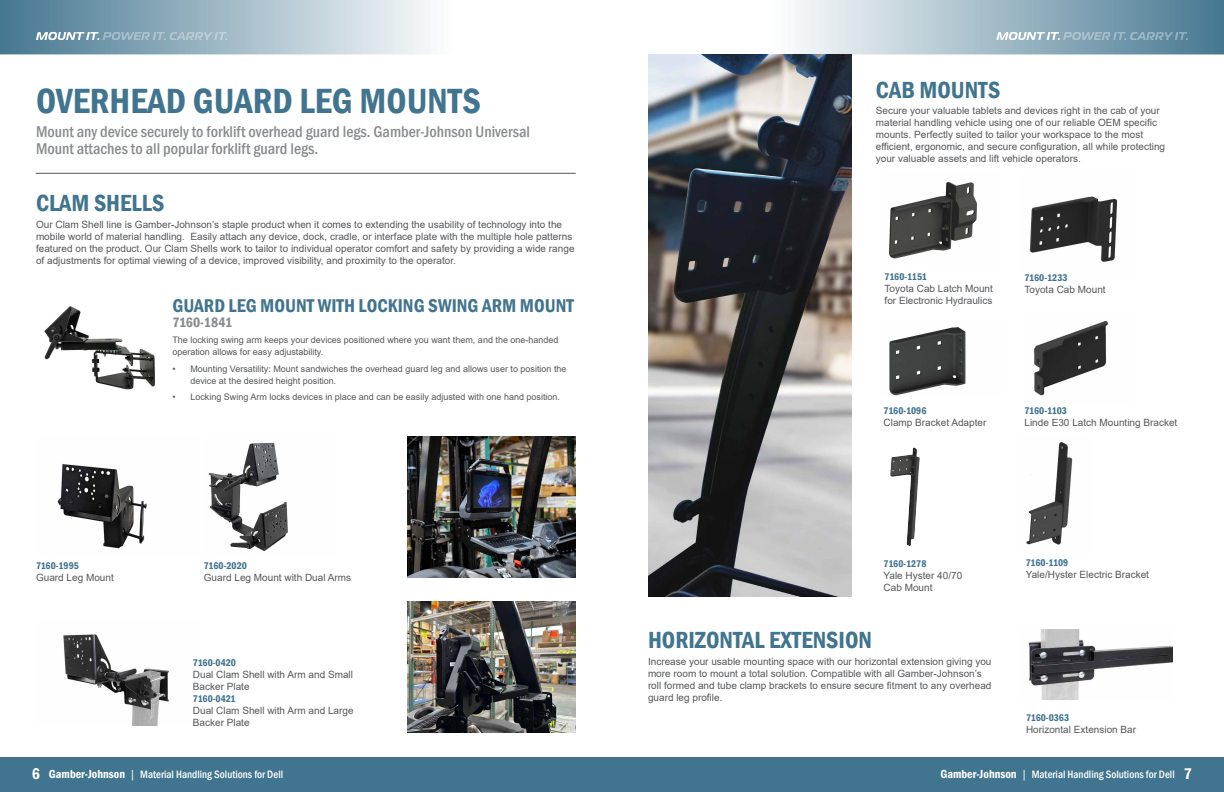
<style>
.page{position:relative;width:1224px;height:792px;background:#fff}
.page>*{position:absolute;margin:0;border:0;box-sizing:border-box;transform-origin:0 0}
.t1{font:600 condensed 36px "Franklin Gothic";color:#41748e}
.t2{font:600 condensed 24px "Franklin Gothic";color:#41748e}
.t3{font:600 condensed 19px "Franklin Gothic";color:#41748e}
.t4{font:500 condensed 16px/17px "Franklin Gothic";color:#898c8e}
.t5{font:600 condensed 14px "Franklin Gothic";letter-spacing:-.01em;color:#898c8e}
.t6{font:500 condensed 11px "Franklin Gothic";color:#fff}
.t7{font:10px/12px "Arial";color:#55575a}
.t8{font:600 condensed 10px "Franklin Gothic";letter-spacing:-.005em;color:#41748e}
.t9{font:600 condensed 10px "Franklin Gothic";letter-spacing:-.03em;color:#41748e}
.t10{font:9px/12px "Arial";color:#55575a}
.s1{font-weight:600;font-size:16px}
.s2{font-weight:600;font-size:12px}
.s3{font-family:"Arial";font-weight:400;font-stretch:normal}
</style>
<div class="page">
<div style="left:0;top:757px;width:1224px;height:35px;background:#41748e"></div>
<svg style="left:795px;top:0;width:429px;height:54px;background:#9fb8c5"></svg>
<svg style="left:0;top:0;width:430px;height:54px;background:#9eb8c5"></svg>
<svg style="left:996px;top:32px;width:192px;height:8px;background:#9bb5c3"></svg>
<svg style="left:36px;top:32px;width:192px;height:8px;background:#a0b9c6"></svg>
<img style="left:57px;top:464px;width:90px;height:85px">
<img style="left:63px;top:634px;width:106px;height:92px">
<img style="left:208px;top:442px;width:80px;height:109px">
<img style="left:44px;top:306px;width:111px;height:84px">
<img style="left:408px;top:437px;width:168px;height:140px">
<img style="left:408px;top:602px;width:168px;height:130px">
<hr style="left:36px;top:173px;width:540px;height:1px;background:#55575a">
<img style="left:1034px;top:320px;width:74px;height:76px">
<img style="left:1029px;top:196px;width:89px;height:66px">
<img style="left:889px;top:181px;width:88px;height:78px">
<img style="left:889px;top:327px;width:77px;height:69px">
<img style="left:1026px;top:442px;width:47px;height:103px">
<img style="left:648px;top:54px;width:204px;height:543px">
<img style="left:1028px;top:629px;width:145px;height:70px">
<img style="left:890px;top:447px;width:30px;height:99px">
<h1 class="t1" style="left:36px;top:77px;width:446px">OVERHEAD GUARD LEG MOUNTS</h1>
<h3 class="t4" style="left:36px;top:123px;width:495px">Mount any device securely to forklift overhead guard legs. Gamber-Johnson Universal<br>Mount attaches to all popular forklift guard legs.</h3>
<h2 class="t2" style="left:36px;top:187px;width:130px">CLAM SHELLS</h2>
<p class="t7" style="left:36px;top:218px;width:540px">Our Clam Shell line is Gamber-Johnson’s staple product when it comes to extending the usability of technology into the mobile world of material handling. Easily attach any device, dock, cradle, or interface plate with the multiple hole patterns featured on the product. Our Clam Shells work to tailor to individual operator comfort and safety by providing a wide range of adjustments for optimal viewing of a device, improved visibility, and proximity to the operator.</p>
<h3 class="t3" style="left:172px;top:293px;width:403px">GUARD LEG MOUNT WITH LOCKING SWING ARM MOUNT</h3>
<h3 class="t5" style="left:172px;top:313px;width:61px">7160-1841</h3>
<p class="t10" style="left:172px;top:334px;width:388px">The locking swing arm keeps your devices positioned where you want them, and the one-handed operation allows for easy adjustability.</p>
<p class="t10" style="left:190px;top:362px;width:378px;text-indent:-18px">• Mounting Versatility: Mount sandwiches the overhead guard leg and allows user to position the device at the desired height position.</p>
<p class="t10" style="left:172px;top:391px;width:389px">• Locking Swing Arm locks devices in place and can be easily adjusted with one hand position.</p>
<p class="t8" style="left:36px;top:559px;width:44px">7160-1995</p>
<p class="t7" style="left:36px;top:572px;width:79px">Guard Leg Mount</p>
<p class="t8" style="left:204px;top:559px;width:45px">7160-2020</p>
<p class="t7" style="left:204px;top:571px;width:149px">Guard Leg Mount with Dual Arms</p>
<p class="t8" style="left:193px;top:655px;width:45px">7160-0420</p>
<p class="t7" style="left:193px;top:668px;width:162px">Dual Clam Shell with Arm and Small<br>Backer Plate</p>
<p class="t8" style="left:193px;top:691px;width:44px">7160-0421</p>
<p class="t7" style="left:193px;top:704px;width:162px">Dual Clam Shell with Arm and Large<br>Backer Plate</p>
<h2 class="t2" style="left:876px;top:74px;width:126px">CAB MOUNTS</h2>
<p class="t7" style="left:876px;top:105px;width:291px">Secure your valuable tablets and devices right in the cab of your material handling vehicle using one of our reliable OEM specific mounts. Perfectly suited to tailor your workspace to the most efficient, ergonomic, and secure configuration, all while protecting your valuable assets and lift vehicle operators.</p>
<p class="t9" style="left:885px;top:270px;width:44px">7160-1151</p>
<p class="t7" style="left:885px;top:283px;width:110px">Toyota Cab Latch Mount for Electronic Hydraulics</p>
<p class="t8" style="left:1025px;top:271px;width:45px">7160-1233</p>
<p class="t7" style="left:1025px;top:283px;width:83px">Toyota Cab Mount</p>
<p class="t8" style="left:884px;top:404px;width:44px">7160-1096</p>
<p class="t7" style="left:884px;top:417px;width:104px">Clamp Bracket Adapter</p>
<p class="t8" style="left:1025px;top:404px;width:44px">7160-1103</p>
<p class="t7" style="left:1025px;top:416px;width:154px">Linde E30 Latch Mounting Bracket</p>
<p class="t8" style="left:884px;top:557px;width:44px">7160-1278</p>
<p class="t7" style="left:884px;top:569px;width:80px">Yale Hyster 40/70<br>Cab Mount</p>
<h2 class="t2" style="left:648px;top:624px;width:226px">HORIZONTAL EXTENSION</h2>
<p class="t7" style="left:648px;top:655px;width:345px">Increase your usable mounting space with our horizontal extension giving you more room to mount a total solution. Compatible with all Gamber-Johnson’s roll formed and tube clamp brackets to ensure secure fitment to any overhead guard leg profile.</p>
<p class="t8" style="left:1026px;top:556px;width:44px">7160-1109</p>
<p class="t7" style="left:1026px;top:569px;width:125px">Yale/Hyster Electric Bracket</p>
<p class="t8" style="left:1026px;top:711px;width:45px">7160-0363</p>
<p class="t7" style="left:1026px;top:723px;width:112px">Horizontal Extension Bar</p>
<p class="t6" style="left:32px;top:767px;width:253px"><span class="s1">6</span> <span class="s2">Gamber-Johnson</span> <span class="s3">|</span> Material Handling Solutions for Dell</p>
<p class="t6" style="left:941px;top:767px;width:253px"><span class="s2">Gamber-Johnson</span> <span class="s3">|</span> Material Handling Solutions for Dell <span class="s1">7</span></p>
</div>
